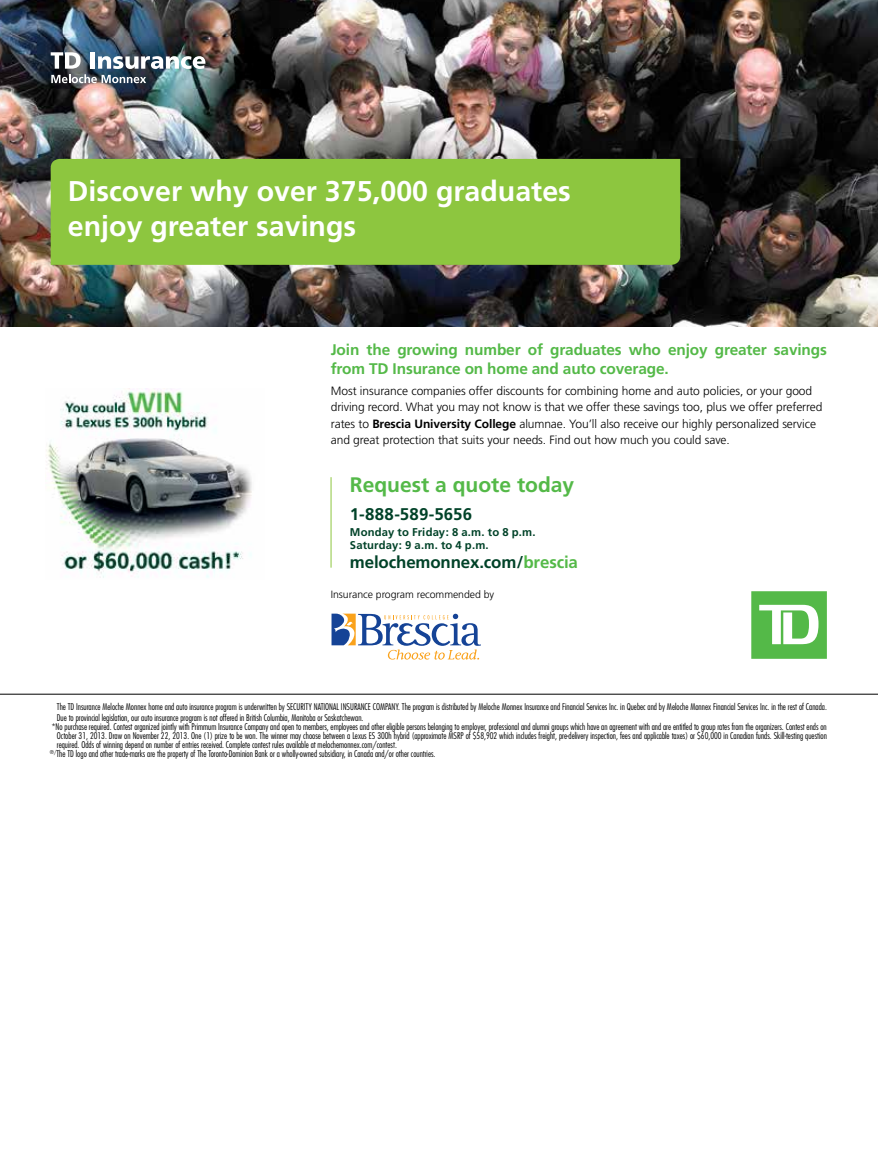
<style>
.page{position:relative;width:878px;height:1161px;background:#fff}
.page>*{position:absolute;margin:0;border:0;box-sizing:border-box;transform-origin:0 0}
.t1{font:700 28.5px/34.5px "Frutiger";color:#fff}
.t2{font:700 21px "Frutiger";color:#54b948}
.t3{font:700 16.95px "Frutiger";letter-spacing:-.01em;color:#004228}
.t4{font:700 16.95px "Frutiger";letter-spacing:.005em;color:#004228}
.t5{font:700 15.45px/18.8px "Frutiger";letter-spacing:-.01em;color:#54b948}
.t6{font:300 12px/16.5px "Frutiger";letter-spacing:-.005em;color:#000}
.t7{font:700 11.25px/13.5px "Frutiger";letter-spacing:.01em;color:#004228}
.t8{font:300 10.5px "Frutiger";letter-spacing:-.005em;color:#000}
.t9{font:300 condensed 9px/11.7px "Futura";color:#000}
.s1{font-weight:700}
.s2{color:#54b948}
</style>
<div class="page">
<img style="left:0;top:0;width:878px;height:326px">
<div style="left:51px;top:159px;width:629px;height:106px;background:#8dc63f"></div>
<hr style="left:0;top:694px;width:878px;height:1px;background:#000">
<svg style="left:751px;top:591px;width:75px;height:68px"></svg>
<img style="left:46px;top:388px;width:206px;height:190px">
<hr style="left:331px;top:477px;width:1px;height:91px;background:#8dc63f">
<img style="left:51px;top:52px;width:154px;height:31px">
<svg style="left:331px;top:614px;width:150px;height:46px"></svg>
<h1 class="t1" style="left:68px;top:174px;width:504px">Discover why over 375,000 graduates enjoy greater savings</h1>
<h3 class="t5" style="left:331px;top:340px;width:497px">Join the growing number of graduates who enjoy greater savings from TD Insurance on home and auto coverage.</h3>
<p class="t6" style="left:331px;top:382px;width:493px">Most insurance companies offer discounts for combining home and auto policies, or your good driving record. What you may not know is that we offer these savings too, plus we offer preferred rates to <span class="s1">Brescia University College</span> alumnae. You’ll also receive our highly personalized service and great protection that suits your needs. Find out how much you could save.</p>
<h2 class="t2" style="left:350px;top:472px;width:226px">Request a quote today</h2>
<h3 class="t4" style="left:350px;top:504px;width:124px">1-888-589-5656</h3>
<p class="t7" style="left:350px;top:525px;width:187px">Monday to Friday: 8 a.m. to 8 p.m.<br>Saturday: 9 a.m. to 4 p.m.</p>
<h3 class="t3" style="left:350px;top:552px;width:229px">melochemonnex.com/<span class="s2">brescia</span></h3>
<p class="t8" style="left:331px;top:588px;width:165px">Insurance program recommended by</p>
<p class="t9" style="left:57px;top:700px;width:771px">The TD Insurance Meloche Monnex home and auto insurance program is underwritten by SECURITY NATIONAL INSURANCE COMPANY. The program is distributed by Meloche Monnex Insurance and Financial Services Inc. in Quebec and by Meloche Monnex Financial Services Inc. in the rest of Canada.<br>Due to provincial legislation, our auto insurance program is not offered in British Columbia, Manitoba or Saskatchewan.</p>
<p class="t9" style="left:52px;top:721px;width:776px">*No purchase required. Contest organized jointly with Primmum Insurance Company and open to members, employees and other eligible persons belonging to employer, professional and alumni groups which have an agreement with and are entitled to group rates from the organizers. Contest ends on</p>
<p class="t9" style="left:57px;top:730px;width:771px">October 31, 2013. Draw on November 22, 2013. One (1) prize to be won. The winner may choose between a Lexus ES 300h hybrid (approximate MSRP of $58,902 which includes freight, pre-delivery inspection, fees and applicable taxes) or $60,000 in Canadian funds. Skill-testing question</p>
<p class="t9" style="left:57px;top:739px;width:341px">required. Odds of winning depend on number of entries received. Complete contest rules available at melochemonnex.com/contest.</p>
<p class="t9" style="left:50px;top:748px;width:387px"><sup>®/</sup>The TD logo and other trade-marks are the property of The Toronto-Dominion Bank or a wholly-owned subsidiary, in Canada and/or other countries.</p>
</div>
